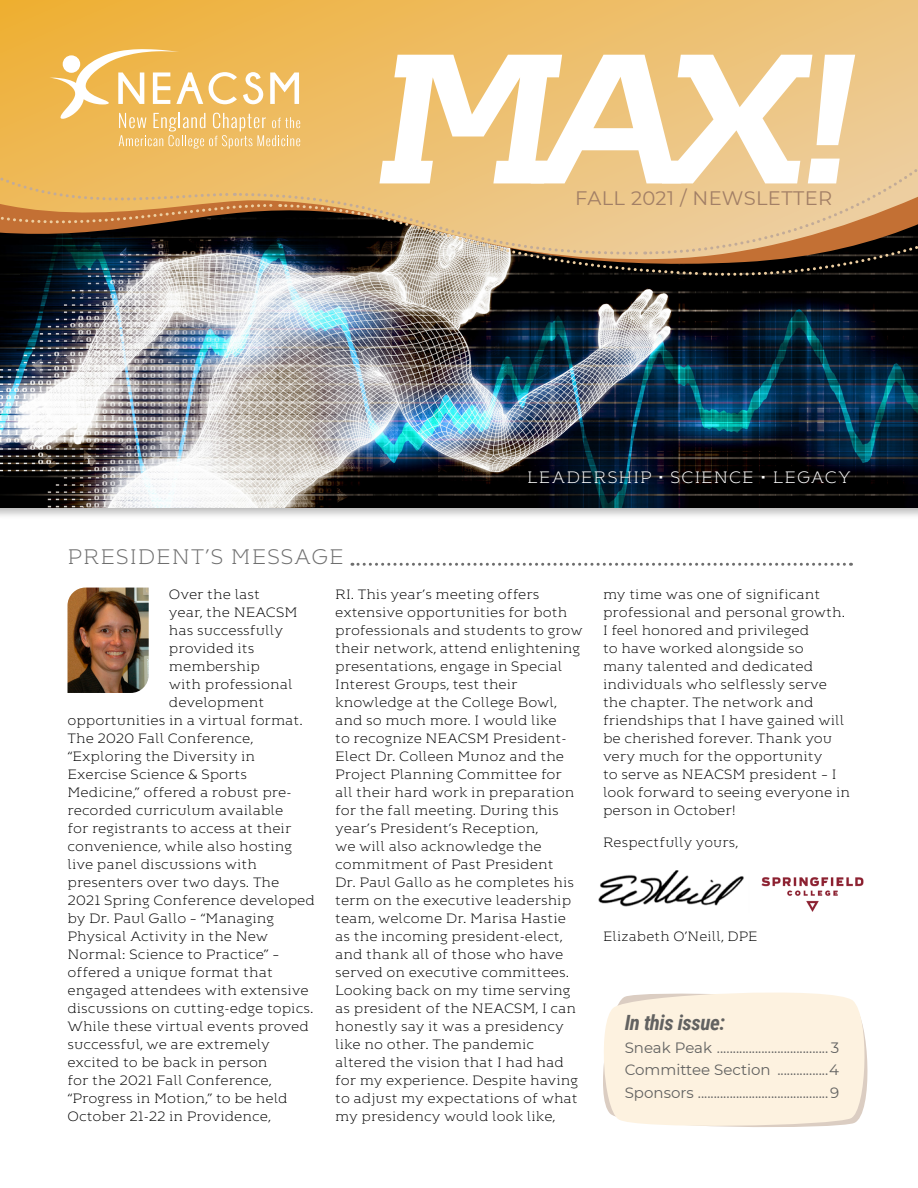
<style>
.page{position:relative;width:918px;height:1188px;background:#fff}
.page>*{position:absolute;margin:0;border:0;box-sizing:border-box;transform-origin:0 0}
.t1{font:700 184.2px "Kontrapunkt Bob";color:#fff;scale:1.07 1}
.Column_Headers{font:300 21px "Kontrapunkt Bob";letter-spacing:.05em;color:#6e6e6e}
.t2{font:italic 700 21px "Roboto Condensed";letter-spacing:-.02em;color:#626261}
.t3{font:19.5px "Montserrat";letter-spacing:.02em;color:#a27f66}
.t4{font:300 16.5px "Kontrapunkt Bob";letter-spacing:.07em;color:#fff}
.t5{font:15px "Montserrat";color:#626261}
.Body_Copy{font:300 13.5px/18px "Kontrapunkt Bob";color:#000}
</style>
<div class="page">
<img style="left:0;top:281px;width:918px;height:227px">
<svg style="left:603px;top:992px;width:265px;height:135px;background:#fbf1e0"></svg>
<svg style="left:280px;top:0;width:638px;height:49px;background:#edbd66"></svg>
<svg style="left:0;top:0;width:280px;height:281px;background:#c79637"></svg>
<svg style="left:0;top:35px;width:234px;height:205px;background:#e3aa46"></svg>
<svg style="left:648px;top:35px;width:270px;height:14px;background:#edc37b"></svg>
<svg style="left:49px;top:49px;width:869px;height:232px;background:#cba86d"></svg>
<svg style="left:352px;top:563px;width:499px;height:3px"></svg>
<img style="left:68px;top:588px;width:81px;height:105px">
<img style="left:761px;top:877px;width:103px;height:35px">
<img style="left:598px;top:870px;width:146px;height:37px">
<p class="t1" style="left:368px;top:14px;width:481px">MAX!</p>
<p class="t3" style="left:575px;top:185px;width:259px">FALL 2021 / NEWSLETTER</p>
<p class="Column_Headers" style="left:68px;top:546px;width:278px">PRESIDENT’S MESSAGE</p>
<p class="t4" style="left:527px;top:468px;width:325px">LEADERSHIP • SCIENCE • LEGACY</p>
<p class="Body_Copy" style="left:169px;top:586px;width:93px">Over the last</p>
<p class="Body_Copy" style="left:169px;top:604px;width:130px">year, the NEACSM</p>
<p class="Body_Copy" style="left:169px;top:622px;width:116px">has successfully</p>
<p class="Body_Copy" style="left:169px;top:640px;width:87px">provided its</p>
<p class="Body_Copy" style="left:169px;top:658px;width:93px">membership</p>
<p class="Body_Copy" style="left:169px;top:676px;width:125px">with professional</p>
<p class="Body_Copy" style="left:169px;top:694px;width:97px">development</p>
<p class="Body_Copy" style="left:68px;top:712px;width:237px">opportunities in a virtual format.</p>
<p class="Body_Copy" style="left:68px;top:730px;width:187px">The 2020 Fall Conference,</p>
<p class="Body_Copy" style="left:68px;top:748px;width:189px">“Exploring the Diversity in</p>
<p class="Body_Copy" style="left:68px;top:766px;width:181px">Exercise Science &amp; Sports</p>
<p class="Body_Copy" style="left:68px;top:784px;width:226px">Medicine,” offered a robust pre-</p>
<p class="Body_Copy" style="left:68px;top:802px;width:217px">recorded curriculum available</p>
<p class="Body_Copy" style="left:68px;top:820px;width:225px">for registrants to access at their</p>
<p class="Body_Copy" style="left:68px;top:838px;width:226px">convenience, while also hosting</p>
<p class="Body_Copy" style="left:68px;top:856px;width:191px">live panel discussions with</p>
<p class="Body_Copy" style="left:68px;top:874px;width:213px">presenters over two days. The</p>
<p class="Body_Copy" style="left:68px;top:892px;width:249px">2021 Spring Conference developed</p>
<p class="Body_Copy" style="left:68px;top:910px;width:208px">by Dr. Paul Gallo – “Managing</p>
<p class="Body_Copy" style="left:68px;top:928px;width:202px">Physical Activity in the New</p>
<p class="Body_Copy" style="left:68px;top:946px;width:214px">Normal: Science to Practice” –</p>
<p class="Body_Copy" style="left:68px;top:964px;width:207px">offered a unique format that</p>
<p class="Body_Copy" style="left:68px;top:982px;width:243px">engaged attendees with extensive</p>
<p class="Body_Copy" style="left:68px;top:1000px;width:247px">discussions on cutting-edge topics.</p>
<p class="Body_Copy" style="left:68px;top:1018px;width:243px">While these virtual events proved</p>
<p class="Body_Copy" style="left:68px;top:1036px;width:204px">successful, we are extremely</p>
<p class="Body_Copy" style="left:68px;top:1054px;width:202px">excited to be back in person</p>
<p class="Body_Copy" style="left:68px;top:1072px;width:206px">for the 2021 Fall Conference,</p>
<p class="Body_Copy" style="left:68px;top:1090px;width:222px">“Progress in Motion,” to be held</p>
<p class="Body_Copy" style="left:68px;top:1108px;width:205px">October 21-22 in Providence,</p>
<p class="Body_Copy" style="left:335px;top:586px;width:249px">RI. This year’s meeting offers extensive opportunities for both professionals and students to grow their network, attend enlightening presentations, engage in Special<br>Interest Groups, test their knowledge at the College Bowl, and so much more. I would like<br>to recognize NEACSM President-<br>Elect Dr. Colleen Munoz and the<br>Project Planning Committee for all their hard work in preparation for the fall meeting. During this year’s President’s Reception,<br>we will also acknowledge the commitment of Past President<br>Dr. Paul Gallo as he completes his term on the executive leadership team, welcome Dr. Marisa Hastie as the incoming president-elect, and thank all of those who have served on executive committees.<br>Looking back on my time serving as president of the NEACSM, I can honestly say it was a presidency like no other. The pandemic altered the vision that I had had for my experience. Despite having to adjust my expectations of what my presidency would look like,</p>
<p class="Body_Copy" style="left:603px;top:586px;width:249px">my time was one of significant professional and personal growth.<br>I feel honored and privileged<br>to have worked alongside so<br>many talented and dedicated individuals who selflessly serve the chapter. The network and friendships that I have gained will be cherished forever. Thank you very much for the opportunity<br>to serve as NEACSM president – I look forward to seeing everyone in person in October!</p>
<p class="Body_Copy" style="left:603px;top:833px;width:137px">Respectfully yours,</p>
<p class="Body_Copy" style="left:603px;top:928px;width:156px">Elizabeth O’Neill, DPE</p>
<p class="t2" style="left:625px;top:1008px;width:102px">In this issue:</p>
<p class="t5" style="left:625px;top:1037px;width:216px">Sneak Peak ................................... 3</p>
<p class="t5" style="left:625px;top:1060px;width:216px">Committee Section ................4</p>
<p class="t5" style="left:625px;top:1082px;width:216px">Sponsors .........................................9</p>
</div>
